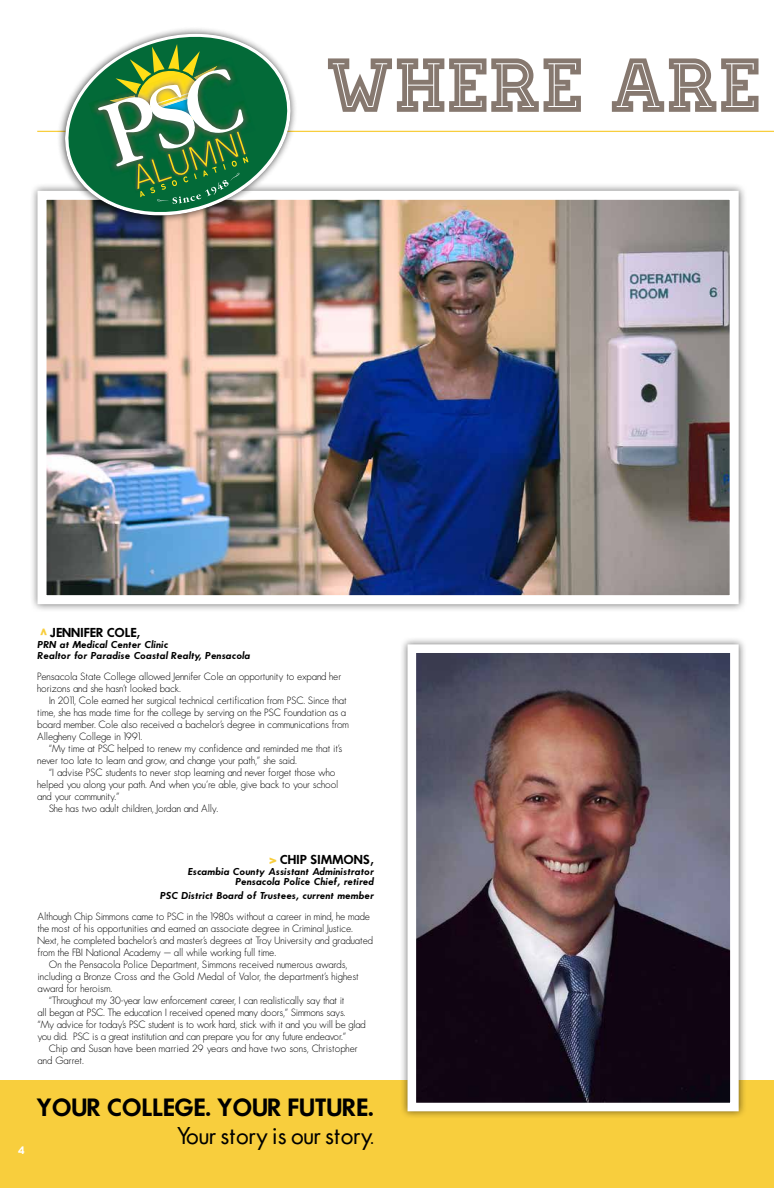
<style>
.page{position:relative;width:774px;height:1188px;background:#fff}
.page>*{position:absolute;margin:0;border:0;box-sizing:border-box;transform-origin:0 0}
.t1{font:76.3px "Homestead Inline";color:#86786f}
.t2{font:23px "Futura";letter-spacing:-.02em;color:#000}
.t3{font:600 22px "Futura";letter-spacing:-.02em;color:#000}
.t4{font:600 11.4px "Futura";letter-spacing:-.01em;color:#000}
.t5{font:800 11.4px "Futura";color:#f8ce3d}
.t6{font:700 11px "Expressway Rg";color:#fff}
.t7{font:300 10px/12px "Futura";letter-spacing:-.01em;color:#000}
.t8{font:italic 600 9px/10.8px "Futura";letter-spacing:-.01em;color:#000}
.s1{font-weight:800;color:#f8ce3d}
</style>
<div class="page">
<div style="left:0;top:1081px;width:774px;height:107px;background:#f8ce3d"></div>
<hr style="left:37px;top:131px;width:737px;height:1px;background:#f8ce3d">
<div style="left:29px;top:183px;width:718px;height:429px;background:#000;opacity:.55"></div>
<img style="left:47px;top:201px;width:682px;height:393px">
<div style="left:37px;top:191px;width:702px;height:413px;border:9px solid #fff"></div>
<div style="left:400px;top:637px;width:347px;height:482px;background:#000;opacity:.55"></div>
<img style="left:418px;top:654px;width:311px;height:447px">
<div style="left:408px;top:644px;width:331px;height:467px;border:9px solid #fff"></div>
<svg style="left:31px;top:28px;width:293px;height:226px"></svg>
<svg style="left:55px;top:34px;width:245px;height:192px"></svg>
<svg style="left:64px;top:34px;width:228px;height:183px"></svg>
<img style="left:88px;top:57px;width:168px;height:120px">
<svg style="left:98px;top:44px;width:151px;height:160px;background:#4f8d59"></svg>
<h1 class="t1" style="left:328px;top:41px;width:437px">WHERE ARE</h1>
<p class="t4" style="left:50px;top:624px;width:92px">JENNIFER COLE,</p>
<p class="t8" style="left:37px;top:639px;width:214px">PRN at Medical Center Clinic<br>Realtor for Paradise Coastal Realty, Pensacola</p>
<p class="t7" style="left:37px;top:670px;width:306px">Pensacola State College allowed Jennifer Cole an opportunity to expand her horizons and she hasn’t looked back.</p>
<p class="t7" style="left:37px;top:694px;width:313px;text-indent:11px">In 2011, Cole earned her surgical technical certification from PSC. Since that time, she has made time for the college by serving on the PSC Foundation as a board member. Cole also received a bachelor’s degree in communications from Allegheny College in 1991.</p>
<p class="t7" style="left:37px;top:742px;width:307px;text-indent:11px">“My time at PSC helped to renew my confidence and reminded me that it’s never too late to learn and grow, and change your path,” she said.</p>
<p class="t7" style="left:49px;top:766px;width:288px">“I advise PSC students to never stop learning and never forget those who</p>
<p class="t7" style="left:37px;top:778px;width:303px">helped you along your path. And when you’re able, give back to your school</p>
<p class="t7" style="left:37px;top:790px;width:84px">and your community.”</p>
<p class="t7" style="left:49px;top:802px;width:171px">She has two adult children, Jordan and Ally.</p>
<p class="t5" style="left:54px;top:628px;width:9px;rotate:90deg">&lt;</p>
<p class="t4" style="left:269px;top:851px;width:106px"><span class="s1">&gt;</span> CHIP SIMMONS,</p>
<p class="t8" style="left:188px;top:866px;width:188px;text-align:right">Escambia County Assistant Administrator<br>Pensacola Police Chief, retired</p>
<p class="t8" style="left:160px;top:890px;width:216px">PSC District Board of Trustees, current member</p>
<p class="t7" style="left:37px;top:910px;width:334px">Although Chip Simmons came to PSC in the 1980s without a career in mind, he made</p>
<p class="t7" style="left:37px;top:922px;width:317px">the most of his opportunities and earned an associate degree in Criminal Justice.</p>
<p class="t7" style="left:37px;top:934px;width:337px">Next, he completed bachelor’s and master’s degrees at Troy University and graduated</p>
<p class="t7" style="left:37px;top:946px;width:240px">from the FBI National Academy – all while working full time.</p>
<p class="t7" style="left:49px;top:958px;width:300px">On the Pensacola Police Department, Simmons received numerous awards,</p>
<p class="t7" style="left:37px;top:970px;width:323px">including a Bronze Cross and the Gold Medal of Valor, the department’s highest</p>
<p class="t7" style="left:37px;top:982px;width:76px">award for heroism.</p>
<p class="t7" style="left:49px;top:994px;width:297px">“Throughout my 30-year law enforcement career, I can realistically say that it</p>
<p class="t7" style="left:37px;top:1006px;width:309px">all began at PSC. The education I received opened many doors,” Simmons says.</p>
<p class="t7" style="left:37px;top:1018px;width:330px">“My advice for today’s PSC student is to work hard, stick with it and you will be glad</p>
<p class="t7" style="left:37px;top:1030px;width:310px">you did. PSC is a great institution and can prepare you for any future endeavor.”</p>
<p class="t7" style="left:49px;top:1042px;width:310px">Chip and Susan have been married 29 years and have two sons, Christopher</p>
<p class="t7" style="left:37px;top:1054px;width:48px">and Garret.</p>
<p class="t6" style="left:18px;top:1143px;width:8px">4</p>
<h3 class="t3" style="left:36px;top:1092px;width:339px">YOUR COLLEGE. YOUR FUTURE.</h3>
<h2 class="t2" style="left:177px;top:1121px;width:199px">Your story is our story.</h2>
</div>
